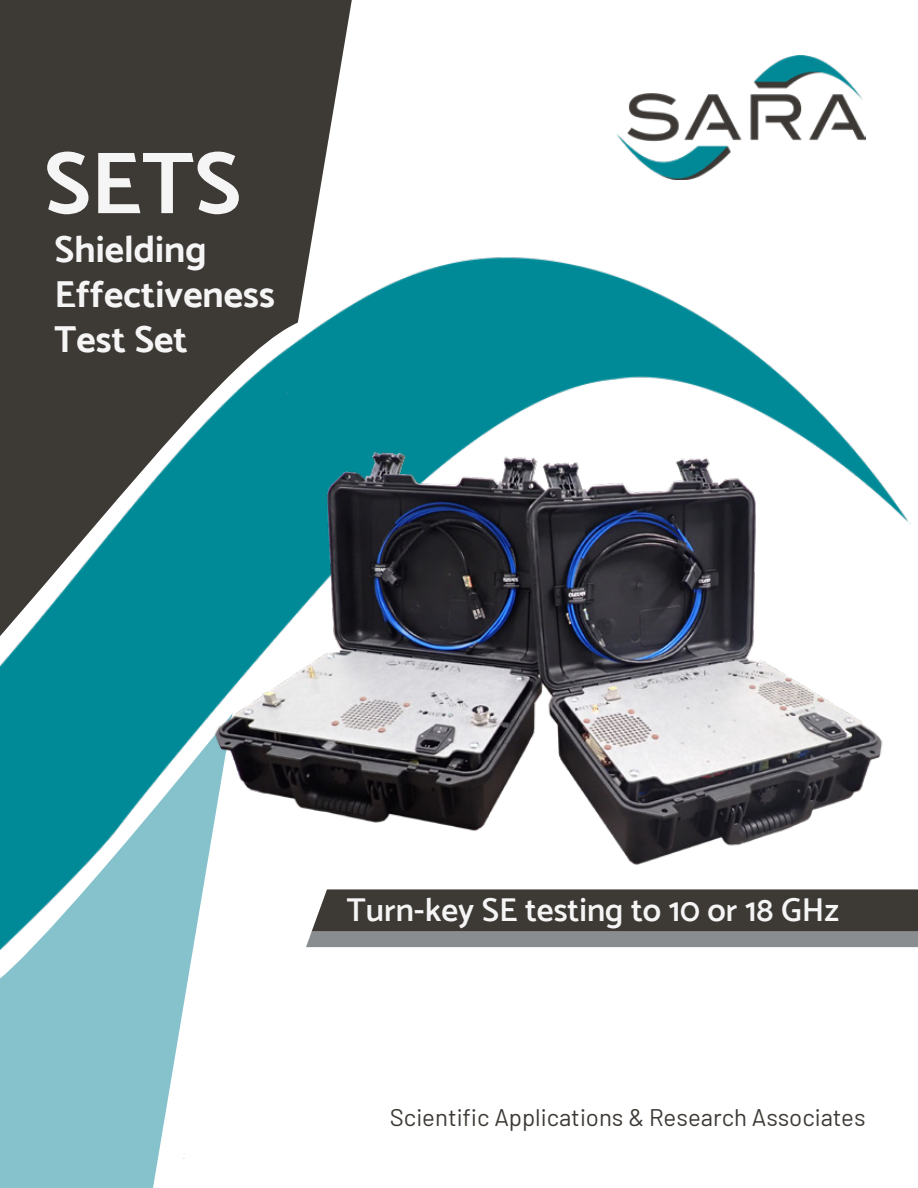
<style>
.page{position:relative;width:918px;height:1188px;background:#fff}
.page>*{position:absolute;margin:0;border:0;box-sizing:border-box;transform-origin:0 0}
.t1{font:700 88.5px "Catamaran";color:#f5f5f5}
.t2{font:700 37.5px/45px "Catamaran";color:#f5f5f5}
.t3{font:600 33px "Catamaran";color:#f5f5f5}
.t4{font:24px "Barlow";color:#3d3935}
</style>
<div class="page">
<div style="left:0;top:0;width:153px;height:144px;background:#3d3935"></div>
<div style="left:0;top:1082px;width:153px;height:106px;background:#86c2cc"></div>
<svg style="left:153px;top:0;width:199px;height:1188px;fill:#3d3935"></svg>
<img style="left:0;top:144px;width:800px;height:938px">
<img style="left:616px;top:55px;width:249px;height:124px">
<img style="left:194px;top:392px;width:724px;height:570px">
<h1 class="t1" style="left:44px;top:131px;width:199px">SETS</h1>
<h2 class="t2" style="left:54px;top:227px;width:222px">Shielding<br>Effectiveness<br>Test Set</h2>
<h3 class="t3" style="left:347px;top:890px;width:494px">Turn-key SE testing to 10 or 18 GHz</h3>
<p class="t4" style="left:390px;top:1103px;width:477px">Scientific Applications &amp; Research Associates</p>
</div>
